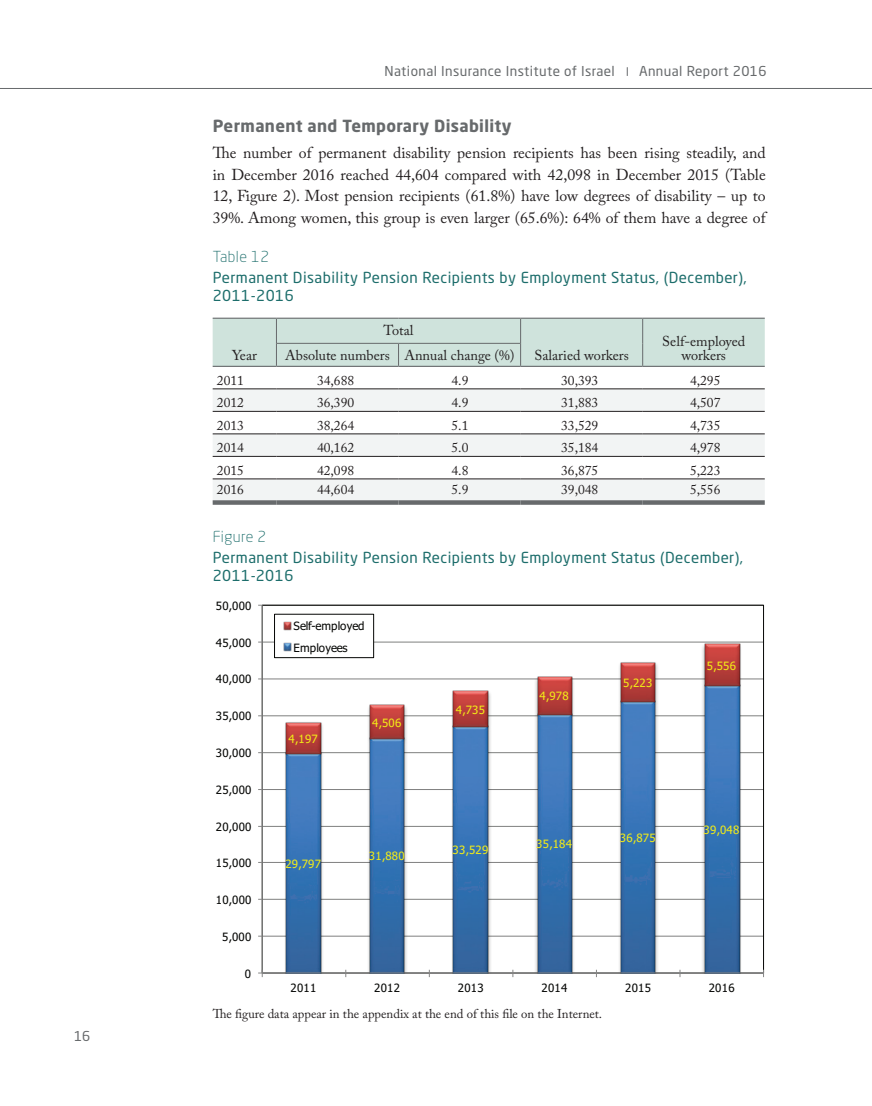
<style>
.page{position:relative;width:872px;height:1106px;background:#fff}
.page>*{position:absolute;margin:0;border:0;box-sizing:border-box;transform-origin:0 0}
.t1{font:700 16.5px "Neo Sans Std";letter-spacing:.02em;color:#676a6c}
.t2{font:15.75px/21.8px "Adobe Caslon Pro";color:#231f20;text-align:justify}
.t3{font:15px/18px "Neo Sans Std";letter-spacing:.03em;color:#1c6d6b}
.t4{font:300 15px "Neo Sans Std";letter-spacing:.03em;color:#1c6d6b}
.t5{font:14.25px "Adobe Caslon Pro";color:#231f20}
.t6{font:13.5px "Adobe Caslon Pro";color:#231f20}
.t7{font:13.5px "Neo Sans Std";letter-spacing:.03em;color:#676a6c}
.t8{font:12.75px "Adobe Caslon Pro";color:#231f20}
.t9{font:11.4px "Tahoma";letter-spacing:.025em;color:#040503}
.t10{font:11.4px "Tahoma";letter-spacing:.025em;color:#f2eb17}
.t11{font:11.4px/21.8px "Tahoma";color:#040503}
</style>
<div class="page">
<hr style="left:0;top:88px;width:872px;height:1px;background:#676a6c">
<svg style="left:213px;top:389px;width:551px;height:111px;fill:#f2f4f4"></svg>
<hr style="left:276px;top:366px;width:122px;height:1px;background:#676a6c">
<hr style="left:398px;top:366px;width:122px;height:1px;background:#676a6c">
<hr style="left:520px;top:366px;width:122px;height:1px;background:#676a6c">
<hr style="left:642px;top:366px;width:122px;height:1px;background:#676a6c">
<hr style="left:213px;top:366px;width:63px;height:1px;background:#676a6c">
<div style="left:213px;top:318px;width:551px;height:48px;background:#cfe3dc"></div>
<hr style="left:213px;top:388px;width:63px;height:1px;background:#231f20">
<hr style="left:276px;top:388px;width:122px;height:1px;background:#231f20">
<hr style="left:398px;top:388px;width:122px;height:1px;background:#231f20">
<hr style="left:520px;top:388px;width:122px;height:1px;background:#231f20">
<hr style="left:642px;top:388px;width:122px;height:1px;background:#231f20">
<hr style="left:213px;top:411px;width:63px;height:1px;background:#231f20">
<hr style="left:276px;top:411px;width:122px;height:1px;background:#231f20">
<hr style="left:398px;top:411px;width:122px;height:1px;background:#231f20">
<hr style="left:520px;top:411px;width:122px;height:1px;background:#231f20">
<hr style="left:642px;top:411px;width:122px;height:1px;background:#231f20">
<hr style="left:213px;top:433px;width:63px;height:1px;background:#231f20">
<hr style="left:276px;top:433px;width:122px;height:1px;background:#231f20">
<hr style="left:398px;top:433px;width:122px;height:1px;background:#231f20">
<hr style="left:520px;top:433px;width:122px;height:1px;background:#231f20">
<hr style="left:642px;top:433px;width:122px;height:1px;background:#231f20">
<hr style="left:213px;top:456px;width:63px;height:1px;background:#231f20">
<hr style="left:276px;top:456px;width:122px;height:1px;background:#231f20">
<hr style="left:398px;top:456px;width:122px;height:1px;background:#231f20">
<hr style="left:520px;top:456px;width:122px;height:1px;background:#231f20">
<hr style="left:642px;top:456px;width:122px;height:1px;background:#231f20">
<hr style="left:213px;top:478px;width:63px;height:1px;background:#231f20">
<hr style="left:276px;top:478px;width:122px;height:1px;background:#231f20">
<hr style="left:398px;top:478px;width:122px;height:1px;background:#231f20">
<hr style="left:520px;top:478px;width:122px;height:1px;background:#231f20">
<hr style="left:642px;top:478px;width:122px;height:1px;background:#231f20">
<div style="left:213px;top:500px;width:63px;height:5px;background:#676a6c"></div>
<div style="left:276px;top:500px;width:122px;height:5px;background:#676a6c"></div>
<div style="left:398px;top:500px;width:122px;height:5px;background:#676a6c"></div>
<div style="left:520px;top:500px;width:122px;height:5px;background:#676a6c"></div>
<div style="left:642px;top:500px;width:122px;height:5px;background:#676a6c"></div>
<hr style="left:262px;top:935px;width:501px;height:1px;background:#7f807f">
<hr style="left:262px;top:898px;width:501px;height:1px;background:#7f807f">
<hr style="left:262px;top:862px;width:501px;height:1px;background:#7f807f">
<hr style="left:262px;top:826px;width:501px;height:1px;background:#7f807f">
<hr style="left:262px;top:789px;width:501px;height:1px;background:#7f807f">
<hr style="left:262px;top:752px;width:501px;height:1px;background:#7f807f">
<hr style="left:262px;top:715px;width:501px;height:1px;background:#7f807f">
<hr style="left:262px;top:678px;width:501px;height:1px;background:#7f807f">
<hr style="left:262px;top:641px;width:501px;height:1px;background:#7f807f">
<img style="left:283px;top:759px;width:41px;height:213px">
<img style="left:367px;top:744px;width:41px;height:228px">
<img style="left:450px;top:731px;width:42px;height:241px">
<img style="left:534px;top:720px;width:41px;height:252px">
<img style="left:617px;top:707px;width:42px;height:265px">
<img style="left:701px;top:691px;width:41px;height:281px">
<img style="left:283px;top:725px;width:41px;height:34px">
<img style="left:367px;top:708px;width:41px;height:36px">
<img style="left:450px;top:693px;width:42px;height:38px">
<img style="left:534px;top:678px;width:41px;height:42px">
<img style="left:617px;top:664px;width:42px;height:43px">
<img style="left:701px;top:642px;width:41px;height:49px">
<img style="left:285px;top:755px;width:37px;height:217px">
<img style="left:368px;top:740px;width:38px;height:232px">
<img style="left:452px;top:728px;width:37px;height:244px">
<img style="left:536px;top:716px;width:37px;height:256px">
<img style="left:620px;top:704px;width:36px;height:268px">
<img style="left:703px;top:687px;width:38px;height:285px">
<img style="left:285px;top:722px;width:37px;height:33px">
<img style="left:368px;top:704px;width:38px;height:36px">
<img style="left:452px;top:690px;width:37px;height:38px">
<img style="left:536px;top:676px;width:37px;height:40px">
<img style="left:620px;top:662px;width:36px;height:42px">
<img style="left:703px;top:642px;width:38px;height:45px">
<hr style="left:262px;top:605px;width:1px;height:368px;background:#868686">
<hr style="left:262px;top:972px;width:501px;height:1px;background:#868686">
<svg style="left:258px;top:969px;width:5px;height:8px"></svg>
<div style="left:274px;top:614px;width:99px;height:43px;background:#fff"></div>
<div style="left:274px;top:614px;width:100px;height:44px;border:1px solid #040503"></div>
<svg style="left:283px;top:621px;width:9px;height:10px"></svg>
<svg style="left:283px;top:642px;width:9px;height:10px"></svg>
<p class="t7" style="left:74px;top:1027px;width:18px">16</p>
<p class="t7" style="left:384px;top:63px;width:232px">National Insurance Institute of Israel</p>
<p class="t7" style="left:639px;top:63px;width:129px">Annual Report 2016</p>
<p class="t1" style="left:213px;top:115px;width:300px">Permanent and Temporary Disability</p>
<p class="t2" style="left:213px;top:141px;width:554px">The number of permanent disability pension recipients has been rising steadily, and in December 2016 reached 44,604 compared with 42,098 in December 2015 (Table 12, Figure 2). Most pension recipients (61.8%) have low degrees of disability – up to 39%. Among women, this group is even larger (65.6%): 64% of them have a degree of</p>
<p class="t4" style="left:213px;top:247px;width:58px">Table 12</p>
<p class="t3" style="left:213px;top:268px;width:535px">Permanent Disability Pension Recipients by Employment Status, (December),<br>2011-2016</p>
<p class="t5" style="left:232px;top:347px;width:26px">Year</p>
<p class="t5" style="left:383px;top:321px;width:32px">Total</p>
<p class="t5" style="left:662px;top:332px;width:84px">Self-employed</p>
<p class="t5" style="left:285px;top:347px;width:231px">Absolute numbers Annual change (%)</p>
<p class="t5" style="left:681px;top:347px;width:46px">workers</p>
<p class="t5" style="left:534px;top:347px;width:96px">Salaried workers</p>
<p class="t6" style="left:217px;top:372px;width:28px">2011</p>
<p class="t6" style="left:317px;top:372px;width:39px">34,688</p>
<p class="t6" style="left:451px;top:372px;width:18px">4.9</p>
<p class="t6" style="left:561px;top:372px;width:39px">30,393</p>
<p class="t6" style="left:690px;top:372px;width:32px">4,295</p>
<p class="t6" style="left:217px;top:394px;width:28px">2012</p>
<p class="t6" style="left:317px;top:394px;width:39px">36,390</p>
<p class="t6" style="left:451px;top:394px;width:18px">4.9</p>
<p class="t6" style="left:561px;top:394px;width:39px">31,883</p>
<p class="t6" style="left:690px;top:394px;width:32px">4,507</p>
<p class="t6" style="left:217px;top:417px;width:28px">2013</p>
<p class="t6" style="left:317px;top:417px;width:39px">38,264</p>
<p class="t6" style="left:451px;top:417px;width:18px">5.1</p>
<p class="t6" style="left:561px;top:417px;width:39px">33,529</p>
<p class="t6" style="left:690px;top:417px;width:32px">4,735</p>
<p class="t6" style="left:217px;top:439px;width:28px">2014</p>
<p class="t6" style="left:317px;top:439px;width:39px">40,162</p>
<p class="t6" style="left:451px;top:439px;width:18px">5.0</p>
<p class="t6" style="left:561px;top:439px;width:39px">35,184</p>
<p class="t6" style="left:690px;top:439px;width:32px">4,978</p>
<p class="t6" style="left:217px;top:462px;width:28px">2015</p>
<p class="t6" style="left:317px;top:462px;width:39px">42,098</p>
<p class="t6" style="left:451px;top:462px;width:18px">4.8</p>
<p class="t6" style="left:561px;top:462px;width:39px">36,875</p>
<p class="t6" style="left:690px;top:462px;width:32px">5,223</p>
<p class="t6" style="left:217px;top:481px;width:28px">2016</p>
<p class="t6" style="left:317px;top:481px;width:39px">44,604</p>
<p class="t6" style="left:451px;top:481px;width:18px">5.9</p>
<p class="t6" style="left:561px;top:481px;width:39px">39,048</p>
<p class="t6" style="left:690px;top:481px;width:32px">5,556</p>
<p class="t4" style="left:213px;top:527px;width:55px">Figure 2</p>
<p class="t3" style="left:213px;top:548px;width:532px">Permanent Disability Pension Recipients by Employment Status (December),<br>2011-2016</p>
<p class="t9" style="left:216px;top:598px;width:37px">50,000</p>
<p class="t9" style="left:216px;top:634px;width:37px">45,000</p>
<p class="t9" style="left:216px;top:671px;width:37px">40,000</p>
<p class="t9" style="left:216px;top:708px;width:37px">35,000</p>
<p class="t9" style="left:216px;top:745px;width:37px">30,000</p>
<p class="t9" style="left:216px;top:782px;width:37px">25,000</p>
<p class="t9" style="left:216px;top:818px;width:37px">20,000</p>
<p class="t9" style="left:216px;top:855px;width:37px">15,000</p>
<p class="t9" style="left:216px;top:892px;width:37px">10,000</p>
<p class="t9" style="left:222px;top:929px;width:31px">5,000</p>
<p class="t9" style="left:245px;top:966px;width:8px">0</p>
<p class="t11" style="left:293px;top:615px;width:73px">Self-employed<br>Employees</p>
<p class="t10" style="left:289px;top:731px;width:31px">4,197</p>
<p class="t10" style="left:372px;top:714px;width:31px">4,506</p>
<p class="t10" style="left:285px;top:856px;width:37px">29,797</p>
<p class="t10" style="left:369px;top:848px;width:37px">31,880</p>
<p class="t10" style="left:456px;top:701px;width:31px">4,735</p>
<p class="t10" style="left:452px;top:842px;width:37px">33,529</p>
<p class="t10" style="left:539px;top:688px;width:31px">4,978</p>
<p class="t10" style="left:623px;top:675px;width:31px">5,223</p>
<p class="t10" style="left:536px;top:836px;width:37px">35,184</p>
<p class="t10" style="left:620px;top:830px;width:37px">36,875</p>
<p class="t10" style="left:707px;top:658px;width:31px">5,556</p>
<p class="t10" style="left:703px;top:822px;width:37px">39,048</p>
<p class="t9" style="left:290px;top:980px;width:27px">2011</p>
<p class="t9" style="left:374px;top:980px;width:27px">2012</p>
<p class="t9" style="left:458px;top:980px;width:27px">2013</p>
<p class="t9" style="left:541px;top:980px;width:27px">2014</p>
<p class="t9" style="left:625px;top:980px;width:27px">2015</p>
<p class="t9" style="left:708px;top:980px;width:27px">2016</p>
<p class="t8" style="left:213px;top:1006px;width:391px">The figure data appear in the appendix at the end of this file on the Internet.</p>
</div>
